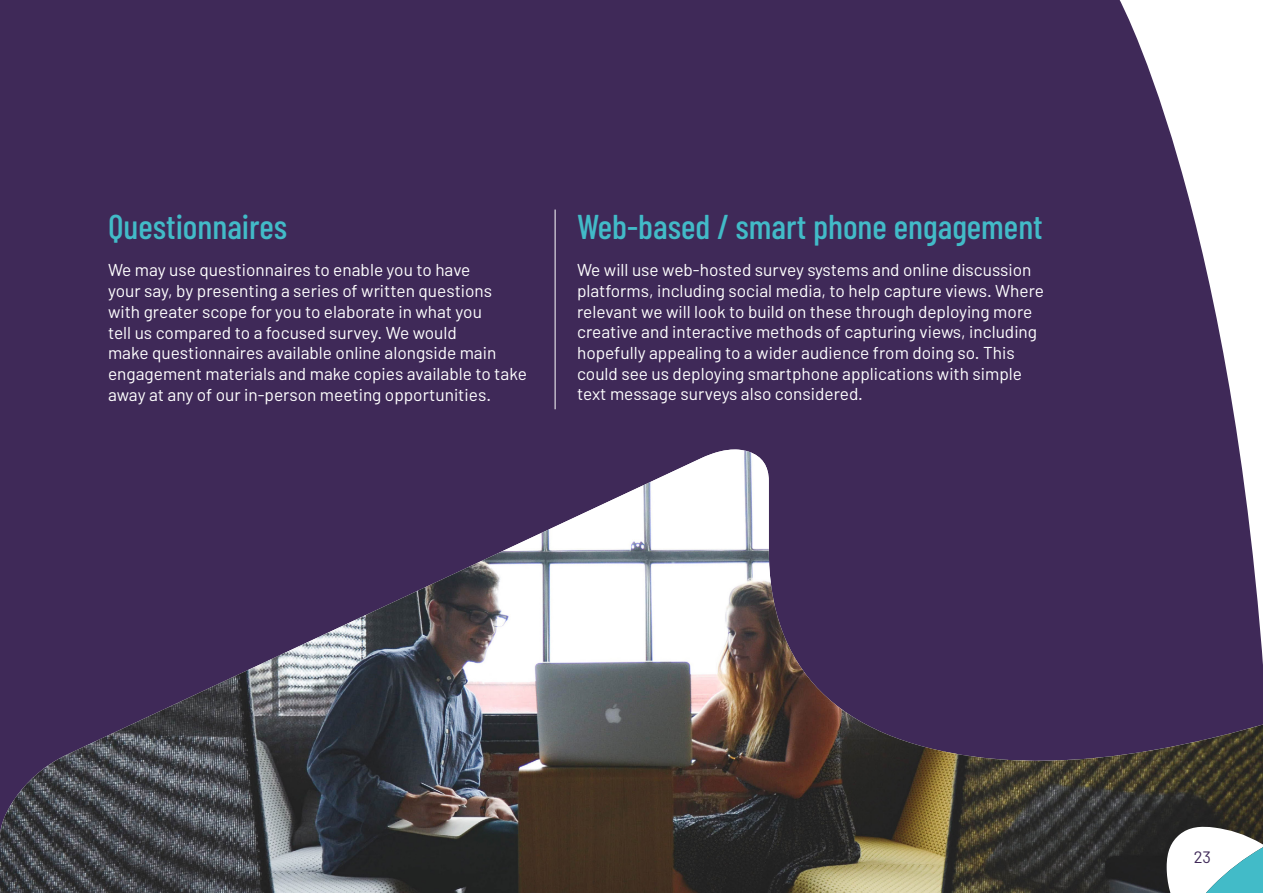
<style>
.page{position:relative;width:1263px;height:893px;background:#fff}
.page>*{position:absolute;margin:0;border:0;box-sizing:border-box;transform-origin:0 0}
.t1{font:500 34.5px "Barlow Condensed";color:#42bbc8}
.t2{font:17.25px/20.7px "Barlow";color:#fff}
.t3{font:16.5px "Barlow";color:#3f2958}
</style>
<div class="page">
<div style="left:0;top:0;width:1239px;height:447px;background:#3f2958"></div>
<img style="left:0;top:449px;width:1263px;height:444px">
<svg style="left:1167px;top:826px;width:96px;height:67px"></svg>
<hr style="left:555px;top:210px;width:1px;height:199px;background:#fff">
<h1 class="t1" style="left:108px;top:205px;width:181px">Questionnaires</h1>
<p class="t2" style="left:108px;top:259px;width:420px">We may use questionnaires to enable you to have<br>your say, by presenting a series of written questions with greater scope for you to elaborate in what you<br>tell us compared to a focused survey. We would<br>make questionnaires available online alongside main engagement materials and make copies available to take away at any of our in-person meeting opportunities.</p>
<h1 class="t1" style="left:577px;top:205px;width:467px">Web-based / smart phone engagement</h1>
<p class="t2" style="left:577px;top:259px;width:469px">We will use web-hosted survey systems and online discussion platforms, including social media, to help capture views. Where relevant we will look to build on these through deploying more creative and interactive methods of capturing views, including hopefully appealing to a wider audience from doing so. This could see us deploying smartphone applications with simple text message surveys also considered.</p>
<p class="t3" style="left:1194px;top:847px;width:19px">23</p>
</div>
